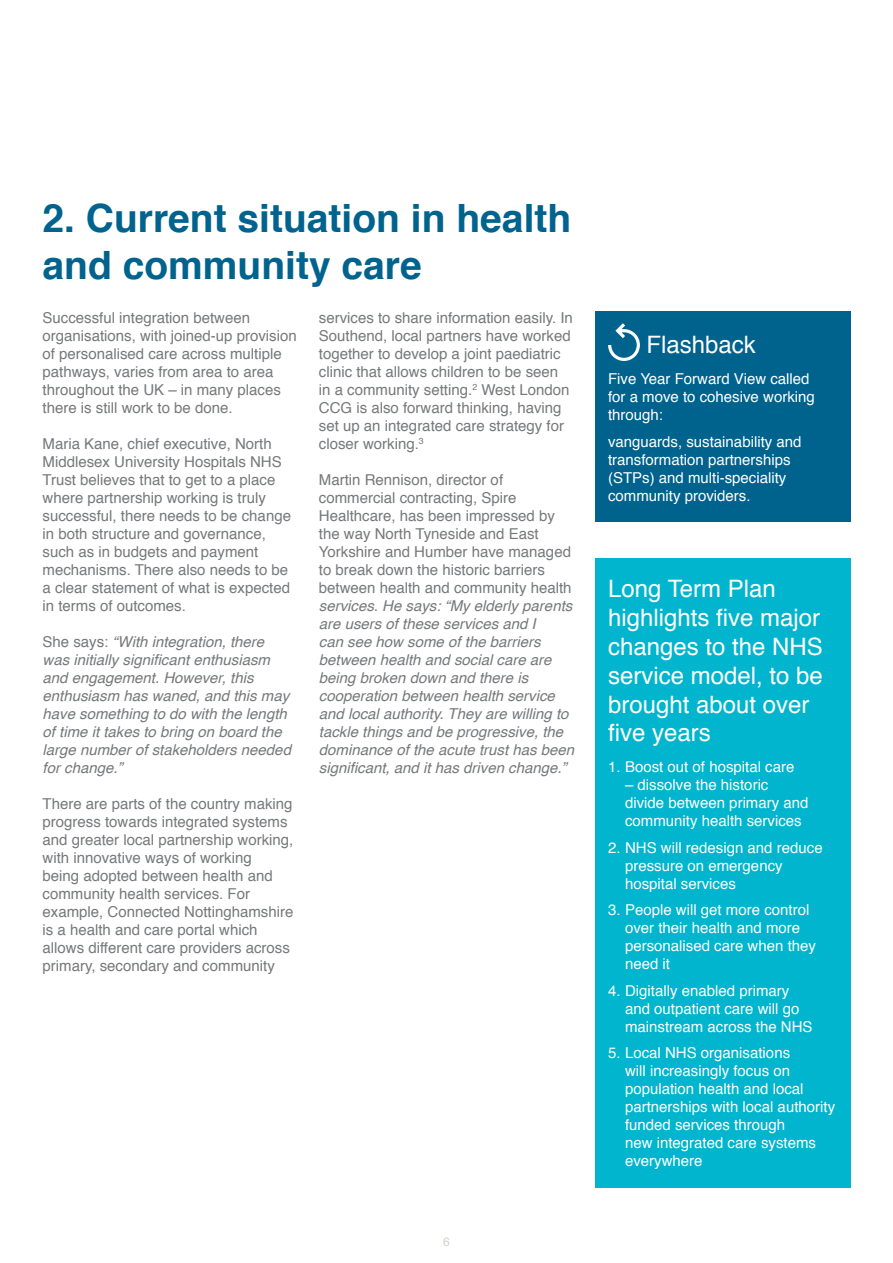
<style>
.page{position:relative;width:893px;height:1263px;background:#fff}
.page>*{position:absolute;margin:0;border:0;box-sizing:border-box;transform-origin:0 0}
.t1{font:700 39px/46.8px "Helvetica";color:#00638e}
.t2{font:24px/28.8px "Helvetica";color:#fff}
.t3{font:15px/18px "Helvetica";color:#76787a}
.t4{font:15px/18px "Helvetica";color:#fff}
.t5{font:italic 15px/18px "Helvetica";color:#76787a}
.t6{font:12px "Helvetica";color:#d7d1c9}
.s1{font-style:normal}
</style>
<div class="page">
<div style="left:595px;top:311px;width:255px;height:211px;background:#00638e"></div>
<svg style="left:608px;top:323px;width:32px;height:38px"></svg>
<div style="left:595px;top:558px;width:255px;height:629px;background:#00b5cd"></div>
<h1 class="t1" style="left:43px;top:196px;width:530px">2. Current situation in health and community care</h1>
<p class="t3" style="left:43px;top:309px;width:256px">Successful integration between organisations, with joined-up provision of personalised care across multiple pathways, varies from area to area throughout the UK – in many places there is still work to be done.</p>
<p class="t3" style="left:43px;top:435px;width:250px">Maria Kane, chief executive, North Middlesex University Hospitals NHS Trust believes that to get to a place where partnership working is truly successful, there needs to be change in both structure and governance, such as in budgets and payment mechanisms. There also needs to be a clear statement of what is expected in terms of outcomes.</p>
<p class="t5" style="left:43px;top:633px;width:250px"><span class="s1">She says:</span> “With integration, there was initially significant enthusiasm and engagement. However, this enthusiasm has waned, and this may have something to do with the length of time it takes to bring on board the large number of stakeholders needed for change.”</p>
<p class="t3" style="left:43px;top:795px;width:252px">There are parts of the country making progress towards integrated systems and greater local partnership working, with innovative ways of working<br>being adopted between health and community health services. For example, Connected Nottinghamshire is a health and care portal which allows different care providers across primary, secondary and community</p>
<p class="t3" style="left:319px;top:309px;width:256px">services to share information easily. In Southend, local partners have worked together to develop a joint paediatric clinic that allows children to be seen in a community setting.<sup>2</sup> West London CCG is also forward thinking, having set up an integrated care strategy for closer working.<sup>3</sup></p>
<p class="t3" style="left:319px;top:471px;width:254px">Martin Rennison, director of commercial contracting, Spire Healthcare, has been impressed by the way North Tyneside and East Yorkshire and Humber have managed to break down the historic barriers between health and community health</p>
<p class="t5" style="left:319px;top:597px;width:257px">services. He says: “My elderly parents are users of these services and I<br>can see how some of the barriers between health and social care are being broken down and there is cooperation between health service and local authority. They are willing to tackle things and be progressive, the dominance of the acute trust has been significant, and it has driven change.”</p>
<p class="t6" style="left:443px;top:1233px;width:8px">6</p>
<h2 class="t2" style="left:647px;top:331px;width:111px">Flashback</h2>
<p class="t4" style="left:608px;top:370px;width:208px">Five Year Forward View called for a move to cohesive working through:</p>
<p class="t4" style="left:608px;top:433px;width:195px">vanguards, sustainability and transformation partnerships (STPs) and multi-speciality community providers.</p>
<h2 class="t2" style="left:608px;top:575px;width:216px">Long Term Plan highlights five major changes to the NHS service model, to be brought about over five years</h2>
<p class="t4" style="left:608px;top:758px;width:188px">1. Boost out of hospital care</p>
<p class="t4" style="left:625px;top:776px;width:185px">– dissolve the historic divide between primary and community health services</p>
<p class="t4" style="left:625px;top:839px;width:199px;text-indent:-17px">2. NHS will redesign and reduce pressure on emergency hospital services</p>
<p class="t4" style="left:625px;top:901px;width:192px;text-indent:-17px">3. People will get more control over their health and more personalised care when they need it</p>
<p class="t4" style="left:625px;top:982px;width:189px;text-indent:-17px">4. Digitally enabled primary and outpatient care will go mainstream across the NHS</p>
<p class="t4" style="left:625px;top:1044px;width:212px;text-indent:-17px">5. Local NHS organisations<br>will increasingly focus on population health and local partnerships with local authority funded services through<br>new integrated care systems everywhere</p>
</div>
